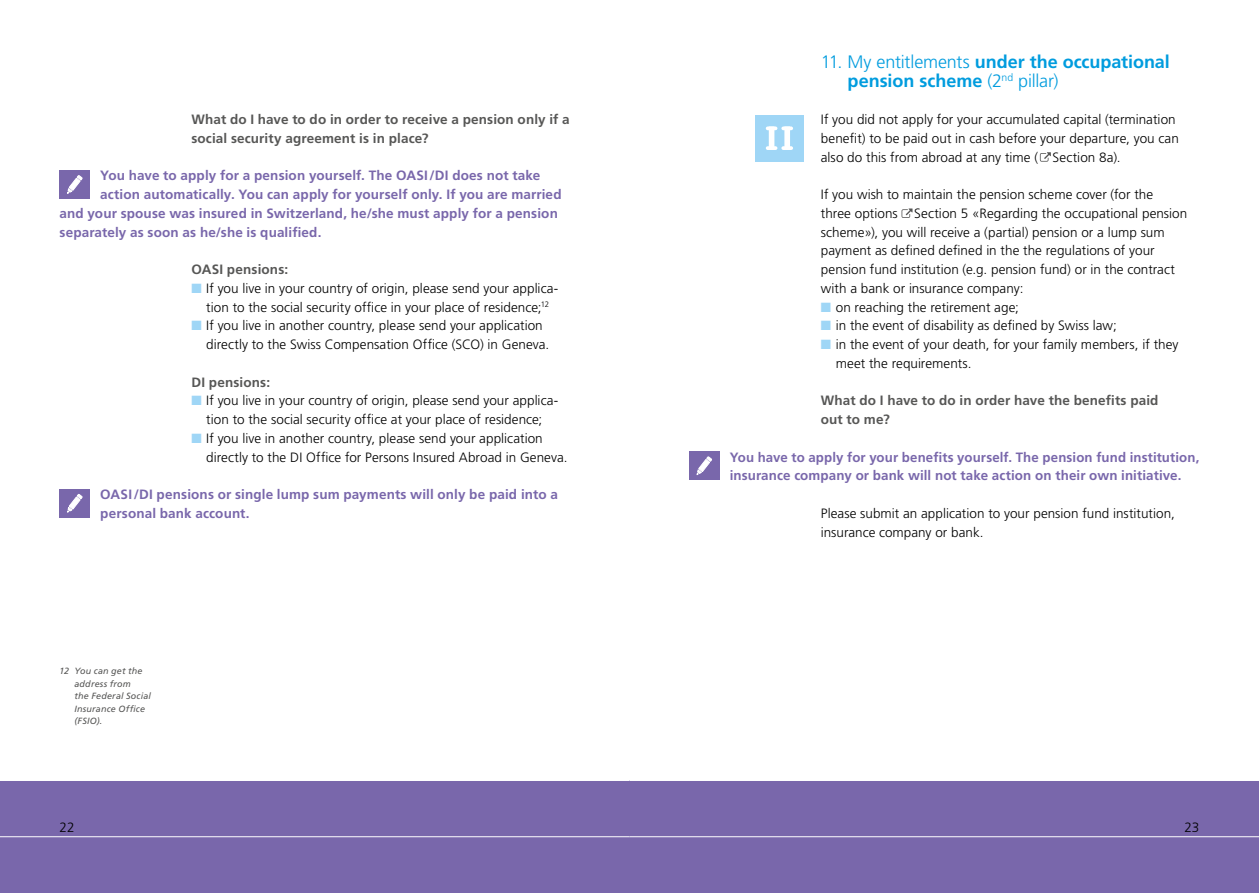
<style>
.page{position:relative;width:1259px;height:893px;background:#fff}
.page>*{position:absolute;margin:0;border:0;box-sizing:border-box;transform-origin:0 0}
.t1{font:700 18px/18.8px "Frutiger LT Std";color:#009cde}
.t2{font:300 13.5px/18.8px "Frutiger LT Std";letter-spacing:.005em;color:#000}
.t3{font:700 13.5px/18.8px "Frutiger LT Std";letter-spacing:.01em;color:#7967ab}
.t4{font:700 13.5px/18.8px "Frutiger LT Std";letter-spacing:.01em;color:#575756}
.t5{font:italic 9px/12.5px "Frutiger LT Std";letter-spacing:.025em;color:#575756}
.s1{color:#9fd6f6}
.s2{font-weight:300}
</style>
<div class="page">
<div style="left:0;top:780px;width:629px;height:113px;background:#7967ab"></div>
<div style="left:629px;top:780px;width:630px;height:113px;background:#7967ab"></div>
<hr style="left:0;top:780px;width:629px;height:1px;background:#fff">
<hr style="left:0;top:836px;width:629px;height:1px;background:#fff">
<hr style="left:629px;top:780px;width:630px;height:1px;background:#fff">
<hr style="left:629px;top:836px;width:630px;height:1px;background:#fff">
<div style="left:755px;top:115px;width:49px;height:47px;background:#9fd6f6"></div>
<div style="left:784px;top:126px;width:6px;height:24px;background:#fff"></div>
<svg style="left:783px;top:126px;width:8px;height:4px"></svg>
<div style="left:769px;top:126px;width:5px;height:24px;background:#fff"></div>
<svg style="left:767px;top:126px;width:8px;height:4px"></svg>
<svg style="left:767px;top:146px;width:8px;height:4px"></svg>
<div style="left:60px;top:170px;width:30px;height:29px;background:#7967ab"></div>
<svg style="left:67px;top:175px;width:15px;height:19px"></svg>
<div style="left:60px;top:489px;width:30px;height:29px;background:#7967ab"></div>
<svg style="left:67px;top:494px;width:15px;height:19px"></svg>
<svg style="left:1040px;top:152px;width:11px;height:10px"></svg>
<svg style="left:901px;top:208px;width:11px;height:10px"></svg>
<div style="left:689px;top:451px;width:30px;height:29px;background:#7967ab"></div>
<svg style="left:696px;top:456px;width:16px;height:19px"></svg>
<p class="t4" style="left:191px;top:110px;width:380px">What do I have to do in order to receive a pension only if a social security agreement is in place?</p>
<p class="t3" style="left:100px;top:166px;width:441px">You have to apply for a pension yourself. The OASI/DI does not take</p>
<p class="t3" style="left:100px;top:185px;width:463px">action automatically. You can apply for yourself only. If you are married</p>
<p class="t3" style="left:60px;top:204px;width:500px">and your spouse was insured in Switzerland, he/she must apply for a pension</p>
<p class="t3" style="left:60px;top:223px;width:263px">separately as soon as he/she is qualified.</p>
<p class="t4" style="left:191px;top:260px;width:98px">OASI pensions:</p>
<p class="t2" style="left:191px;top:279px;width:368px;text-align:center"><span class="s1">■</span> If you live in your country of origin, please send your applica&shy;tion to the social security office in your place of residence;<sup>12</sup></p>
<p class="t2" style="left:206px;top:317px;width:344px;text-indent:-15px"><span class="s1">■</span> If you live in another country, please send your application directly to the Swiss Compensation Office (SCO) in Geneva.</p>
<p class="t4" style="left:191px;top:373px;width:80px">DI pensions:</p>
<p class="t2" style="left:191px;top:392px;width:368px;text-align:center"><span class="s1">■</span> If you live in your country of origin, please send your applica&shy;tion to the social security office at your place of residence;</p>
<p class="t2" style="left:206px;top:429px;width:363px;text-indent:-15px"><span class="s1">■</span> If you live in another country, please send your application directly to the DI Office for Persons Insured Abroad in Geneva.</p>
<p class="t3" style="left:100px;top:485px;width:459px">OASI/DI pensions or single lump sum payments will only be paid into a personal bank account.</p>
<p class="t5" style="left:74px;top:665px;width:78px;text-indent:-15px">12 You can get the address from<br>the Federal Social<br>Insurance Office (FSIO).</p>
<h1 class="t1" style="left:847px;top:52px;width:324px;text-indent:-27px"><span class="s2">11. My entitlements</span> under the occupational pension scheme <span class="s2">(2</span><sup>nd</sup> <span class="s2">pillar)</span></h1>
<p class="t2" style="left:821px;top:110px;width:359px">If you did not apply for your accumulated capital (termination benefit) to be paid out in cash before your departure, you can also do this from abroad at any time ( Section 8a).</p>
<p class="t2" style="left:821px;top:185px;width:368px">If you wish to maintain the pension scheme cover (for the<br>three options Section 5 «Regarding the occupational pension scheme»), you will receive a (partial) pension or a lump sum payment as defined defined in the the regulations of your pension fund institution (e.g. pension fund) or in the contract with a bank or insurance company:</p>
<p class="t2" style="left:821px;top:298px;width:199px"><span class="s1">■</span> on reaching the retirement age;</p>
<p class="t2" style="left:821px;top:317px;width:297px"><span class="s1">■</span> in the event of disability as defined by Swiss law;</p>
<p class="t2" style="left:836px;top:335px;width:344px;text-indent:-15px"><span class="s1">■</span> in the event of your death, for your family members, if they meet the requirements.</p>
<p class="t4" style="left:821px;top:391px;width:339px">What do I have to do in order have the benefits paid out to me?</p>
<p class="t3" style="left:730px;top:448px;width:471px">You have to apply for your benefits yourself. The pension fund institution, insurance company or bank will not take action on their own initiative.</p>
<p class="t2" style="left:821px;top:504px;width:355px">Please submit an application to your pension fund institution, insurance company or bank.</p>
<p class="t2" style="left:60px;top:818px;width:16px">22</p>
<p class="t2" style="left:1184px;top:818px;width:16px">23</p>
</div>
